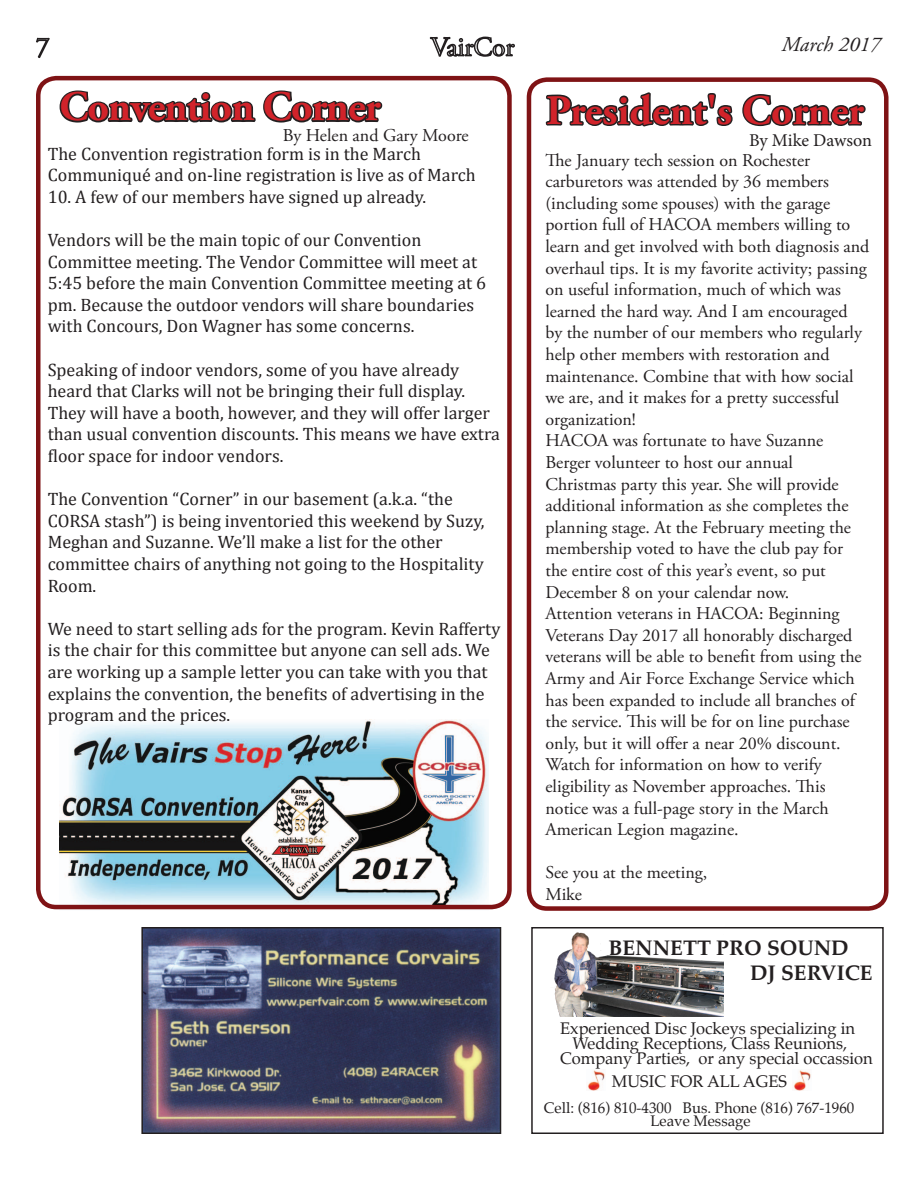
<style>
.page{position:relative;width:918px;height:1188px;background:#fff}
.page>*{position:absolute;margin:0;border:0;box-sizing:border-box;transform-origin:0 0}
.t1{font:700 42px "Adobe Garamond Pro";color:#d1232a}
.t2{font:700 42px "Adobe Garamond Pro";letter-spacing:-.02em;color:#d1232a}
.t3{font:700 21px/25.2px "Palatino";color:#231f20}
.t4{font:italic 21px "Adobe Garamond Pro";color:#231f20}
.t5{font:18px/21.6px "Adobe Garamond Pro";color:#231f20}
.t6{font:18px/21.6px "Cambria";color:#231f20}
.t7{font:18px "Minion Pro";letter-spacing:-.005em;color:#231f20}
.t8{font:16.5px "Palatino";color:#231f20}
.t9{font:15px/13.2px "Palatino";color:#231f20;text-align:center}
</style>
<div class="page">
<svg style="left:430px;top:36px;width:85px;height:58px"></svg>
<svg style="left:36px;top:37px;width:14px;height:22px"></svg>
<img style="left:59px;top:720px;width:430px;height:190px">
<div style="left:36px;top:76px;width:476px;height:833px;border:4px solid #7f1315;border-radius:18px"></div>
<div style="left:527px;top:77px;width:362px;height:834px;border:4px solid #7f1315;border-radius:18px"></div>
<svg style="left:545px;top:92px;width:188px;height:35px"></svg>
<svg style="left:742px;top:94px;width:124px;height:33px"></svg>
<svg style="left:59px;top:90px;width:196px;height:33px"></svg>
<svg style="left:263px;top:90px;width:120px;height:33px"></svg>
<img style="left:554px;top:932px;width:169px;height:84px">
<img style="left:793px;top:1070px;width:18px;height:20px">
<img style="left:587px;top:1070px;width:18px;height:20px">
<div style="left:531px;top:927px;width:353px;height:207px;border:2px solid #231f20"></div>
<img style="left:144px;top:930px;width:354px;height:201px">
<div style="left:141px;top:927px;width:360px;height:207px;border:2px solid #231f20"></div>
<h1 class="t2" style="left:59px;top:83px;width:323px">Convention Corner</h1>
<p class="t5" style="left:283px;top:125px;width:187px">By Helen and Gary Moore</p>
<p class="t6" style="left:48px;top:143px;width:430px">The Convention registration form is in the March<br>Communiqué and on-line registration is live as of March</p>
<p class="t6" style="left:48px;top:186px;width:380px">10. A few of our members have signed up already.</p>
<p class="t6" style="left:48px;top:229px;width:440px">Vendors will be the main topic of our Convention Committee meeting. The Vendor Committee will meet at 5:45 before the main Convention Committee meeting at 6 pm. Because the outdoor vendors will share boundaries with Concours, Don Wagner has some concerns.</p>
<p class="t6" style="left:48px;top:359px;width:454px">Speaking of indoor vendors, some of you have already heard that Clarks will not be bringing their full display.<br>They will have a booth, however, and they will offer larger than usual convention discounts. This means we have extra floor space for indoor vendors.</p>
<p class="t6" style="left:48px;top:488px;width:438px">The Convention “Corner” in our basement (a.k.a. “the CORSA stash”) is being inventoried this weekend by Suzy, Meghan and Suzanne. We’ll make a list for the other committee chairs of anything not going to the Hospitality Room.</p>
<p class="t6" style="left:48px;top:618px;width:454px">We need to start selling ads for the program. Kevin Rafferty is the chair for this committee but anyone can sell ads. We are working up a sample letter you can take with you that explains the convention, the benefits of advertising in the program and the prices.</p>
<p class="t4" style="left:782px;top:32px;width:100px">March 2017</p>
<h1 class="t1" style="left:546px;top:86px;width:319px">President's Corner</h1>
<p class="t7" style="left:749px;top:128px;width:124px">By Mike Dawson</p>
<p class="t5" style="left:545px;top:150px;width:325px">The January tech session on Rochester carburetors was attended by 36 members (including some spouses) with the garage portion full of HACOA members willing to learn and get involved with both diagnosis and overhaul tips. It is my favorite activity; passing on useful information, much of which was learned the hard way. And I am encouraged<br>by the number of our members who regularly help other members with restoration and maintenance. Combine that with how social we are, and it makes for a pretty successful organization!<br>HACOA was fortunate to have Suzanne Berger volunteer to host our annual<br>Christmas party this year. She will provide additional information as she completes the planning stage. At the February meeting the membership voted to have the club pay for the entire cost of this year’s event, so put December 8 on your calendar now.<br>Attention veterans in HACOA: Beginning Veterans Day 2017 all honorably discharged veterans will be able to benefit from using the Army and Air Force Exchange Service which has been expanded to include all branches of the service. This will be for on line purchase only, but it will offer a near 20% discount.<br>Watch for information on how to verify eligibility as November approaches. This notice was a full-page story in the March American Legion magazine.</p>
<p class="t5" style="left:545px;top:863px;width:163px">See you at the meeting,<br>Mike</p>
<p class="t3" style="left:750px;top:935px;width:124px;text-indent:-142px">BENNETT PRO SOUND<br>DJ SERVICE</p>
<p class="t8" style="left:560px;top:1015px;width:297px">Experienced Disc Jockeys specializing in</p>
<p class="t8" style="left:572px;top:1030px;width:276px">Wedding Receptions, Class Reunions,</p>
<p class="t8" style="left:560px;top:1045px;width:314px">Company Parties, or any special occassion</p>
<p class="t8" style="left:612px;top:1068px;width:177px">MUSIC FOR ALL AGES</p>
<p class="t9" style="left:544px;top:1101px;width:312px">Cell: (816) 810-4300 Bus. Phone (816) 767-1960<br>Leave Message</p>
</div>
